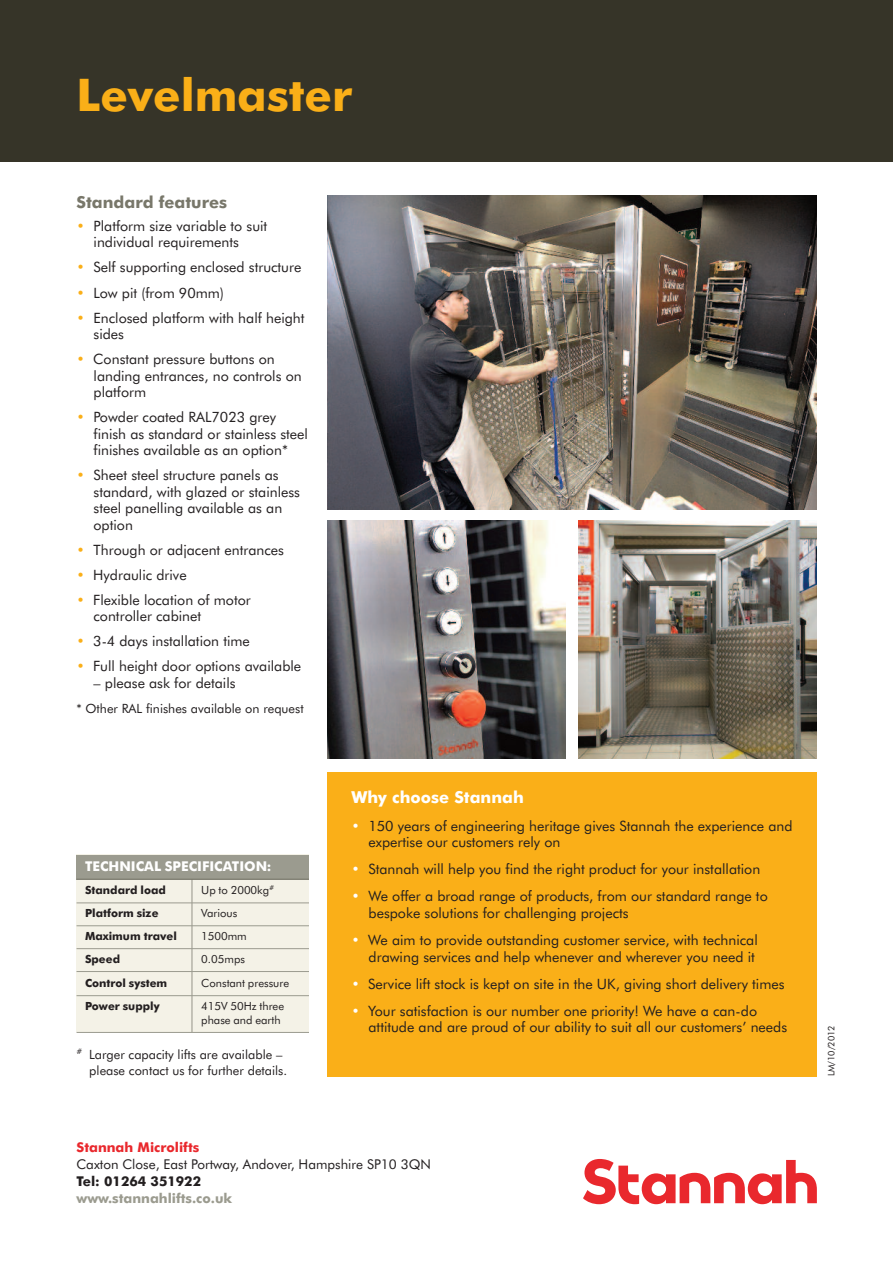
<style>
.page{position:relative;width:893px;height:1263px;background:#fff}
.page>*{position:absolute;margin:0;border:0;box-sizing:border-box;transform-origin:0 0}
.t1{font:700 45px "Futura BT";color:#faaf18}
.t2{font:700 16.5px "Futura BT";color:#78776a}
.t3{font:700 16.5px "Futura BT";color:#fff}
.t4{font:14.25px/16.5px "Futura BT";color:#231f20}
.t5{font:13.5px "Futura BT";color:#231f20}
.t6{font:700 13.5px "Futura BT";color:#fff}
.t7{font:700 13.5px "Futura BT";color:#9b9b8f}
.t8{font:700 13.5px "Futura BT";color:#e9282d}
.t9{font:700 13.5px "Futura BT";color:#231f20}
.t10{font:12.75px/16.5px "Futura BT";color:#231f20}
.t11{font:11.25px/14px "Futura BT";color:#231f20}
.t12{font:700 11.25px "Futura BT";color:#231f20}
.t13{font:9px "Futura BT";color:#231f20}
.s1{color:#faaf18}
.s2{color:#fff}
</style>
<div class="page">
<img style="left:578px;top:521px;width:238px;height:238px">
<img style="left:327px;top:196px;width:489px;height:313px">
<img style="left:327px;top:521px;width:238px;height:238px">
<div style="left:327px;top:772px;width:489px;height:304px;background:#faaf18"></div>
<svg style="left:583px;top:1159px;width:234px;height:45px"></svg>
<div style="left:0;top:0;width:893px;height:162px;background:#363428"></div>
<div style="left:77px;top:854px;width:232px;height:178px;background:#f4f2e7"></div>
<div style="left:77px;top:854px;width:232px;height:25px;background:#9b9b8f"></div>
<hr style="left:192px;top:879px;width:1px;height:153px;background:#c6c4b9">
<hr style="left:77px;top:879px;width:232px;height:1px;background:#78776a">
<hr style="left:77px;top:902px;width:232px;height:1px;background:#9b9b8f">
<hr style="left:77px;top:925px;width:232px;height:1px;background:#9b9b8f">
<hr style="left:77px;top:948px;width:232px;height:1px;background:#9b9b8f">
<hr style="left:77px;top:971px;width:232px;height:1px;background:#9b9b8f">
<hr style="left:77px;top:995px;width:232px;height:1px;background:#9b9b8f">
<hr style="left:77px;top:1032px;width:232px;height:1px;background:#9b9b8f">
<h1 class="t1" style="left:77px;top:77px;width:277px">Levelmaster</h1>
<p class="t2" style="left:77px;top:196px;width:152px">Standard features</p>
<p class="t4" style="left:94px;top:219px;width:175px;text-indent:-17px"><span class="s1">•</span> Platform size variable to suit individual requirements</p>
<p class="t4" style="left:77px;top:260px;width:226px"><span class="s1">•</span> Self supporting enclosed structure</p>
<p class="t4" style="left:77px;top:285px;width:149px"><span class="s1">•</span> Low pit (from 90mm)</p>
<p class="t4" style="left:94px;top:310px;width:213px;text-indent:-17px"><span class="s1">•</span> Enclosed platform with half height sides</p>
<p class="t4" style="left:94px;top:352px;width:210px;text-indent:-17px"><span class="s1">•</span> Constant pressure buttons on landing entrances, no controls on platform</p>
<p class="t4" style="left:94px;top:410px;width:216px;text-indent:-17px"><span class="s1">•</span> Powder coated RAL7023 grey finish as standard or stainless steel finishes available as an option*</p>
<p class="t4" style="left:94px;top:468px;width:208px;text-indent:-17px"><span class="s1">•</span> Sheet steel structure panels as standard, with glazed or stainless steel panelling available as an option</p>
<p class="t4" style="left:77px;top:542px;width:209px"><span class="s1">•</span> Through or adjacent entrances</p>
<p class="t4" style="left:77px;top:567px;width:112px"><span class="s1">•</span> Hydraulic drive</p>
<p class="t4" style="left:94px;top:592px;width:159px;text-indent:-17px"><span class="s1">•</span> Flexible location of motor controller cabinet</p>
<p class="t4" style="left:77px;top:634px;width:175px"><span class="s1">•</span> 3-4 days installation time</p>
<p class="t4" style="left:77px;top:659px;width:226px"><span class="s1">•</span> Full height door options available</p>
<p class="t4" style="left:94px;top:675px;width:144px">– please ask for details</p>
<p class="t10" style="left:77px;top:701px;width:229px">* Other RAL finishes available on request</p>
<p class="t6" style="left:85px;top:861px;width:188px">TECHNICAL SPECIFICATION:</p>
<p class="t12" style="left:85px;top:885px;width:82px">Standard load</p>
<p class="t11" style="left:201px;top:884px;width:75px">Up to 2000kg<sup>#</sup></p>
<p class="t12" style="left:85px;top:908px;width:75px">Platform size</p>
<p class="t11" style="left:201px;top:907px;width:38px">Various</p>
<p class="t12" style="left:85px;top:931px;width:93px">Maximum travel</p>
<p class="t11" style="left:201px;top:930px;width:47px">1500mm</p>
<p class="t12" style="left:85px;top:954px;width:37px">Speed</p>
<p class="t11" style="left:201px;top:953px;width:45px">0.05mps</p>
<p class="t12" style="left:85px;top:978px;width:84px">Control system</p>
<p class="t11" style="left:201px;top:977px;width:89px">Constant pressure</p>
<p class="t12" style="left:85px;top:1001px;width:76px">Power supply</p>
<p class="t11" style="left:201px;top:1000px;width:84px">415V 50Hz three phase and earth</p>
<p class="t10" style="left:89px;top:1047px;width:199px;text-indent:-13px"><sup>#</sup> Larger capacity lifts are available – please contact us for further details.</p>
<p class="t3" style="left:351px;top:791px;width:174px">Why choose Stannah</p>
<p class="t4" style="left:369px;top:818px;width:426px;text-indent:-17px"><span class="s2">•</span> 150 years of engineering heritage gives Stannah the experience and expertise our customers rely on</p>
<p class="t4" style="left:351px;top:862px;width:410px"><span class="s2">•</span> Stannah will help you find the right product for your installation</p>
<p class="t4" style="left:369px;top:889px;width:401px;text-indent:-17px"><span class="s2">•</span> We offer a broad range of products, from our standard range to bespoke solutions for challenging projects</p>
<p class="t4" style="left:351px;top:933px;width:408px;text-align:right"><span class="s2">•</span> We aim to provide outstanding customer service, with technical drawing services and help whenever and wherever you need it</p>
<p class="t4" style="left:351px;top:976px;width:435px"><span class="s2">•</span> Service lift stock is kept on site in the UK, giving short delivery times</p>
<p class="t4" style="left:369px;top:1004px;width:420px;text-indent:-17px"><span class="s2">•</span> Your satisfaction is our number one priority! We have a can-do attitude and are proud of our ability to suit all our customers’ needs</p>
<p class="t8" style="left:77px;top:1141px;width:124px">Stannah Microlifts</p>
<p class="t5" style="left:77px;top:1159px;width:356px">Caxton Close, East Portway, Andover, Hampshire SP10 3QN</p>
<p class="t9" style="left:77px;top:1176px;width:126px">Tel: 01264 351922</p>
<p class="t7" style="left:77px;top:1193px;width:157px">www.stannahlifts.co.uk</p>
<p class="t13" style="left:827px;top:1076px;width:52px;rotate:-90deg">LM/10/2012</p>
</div>
